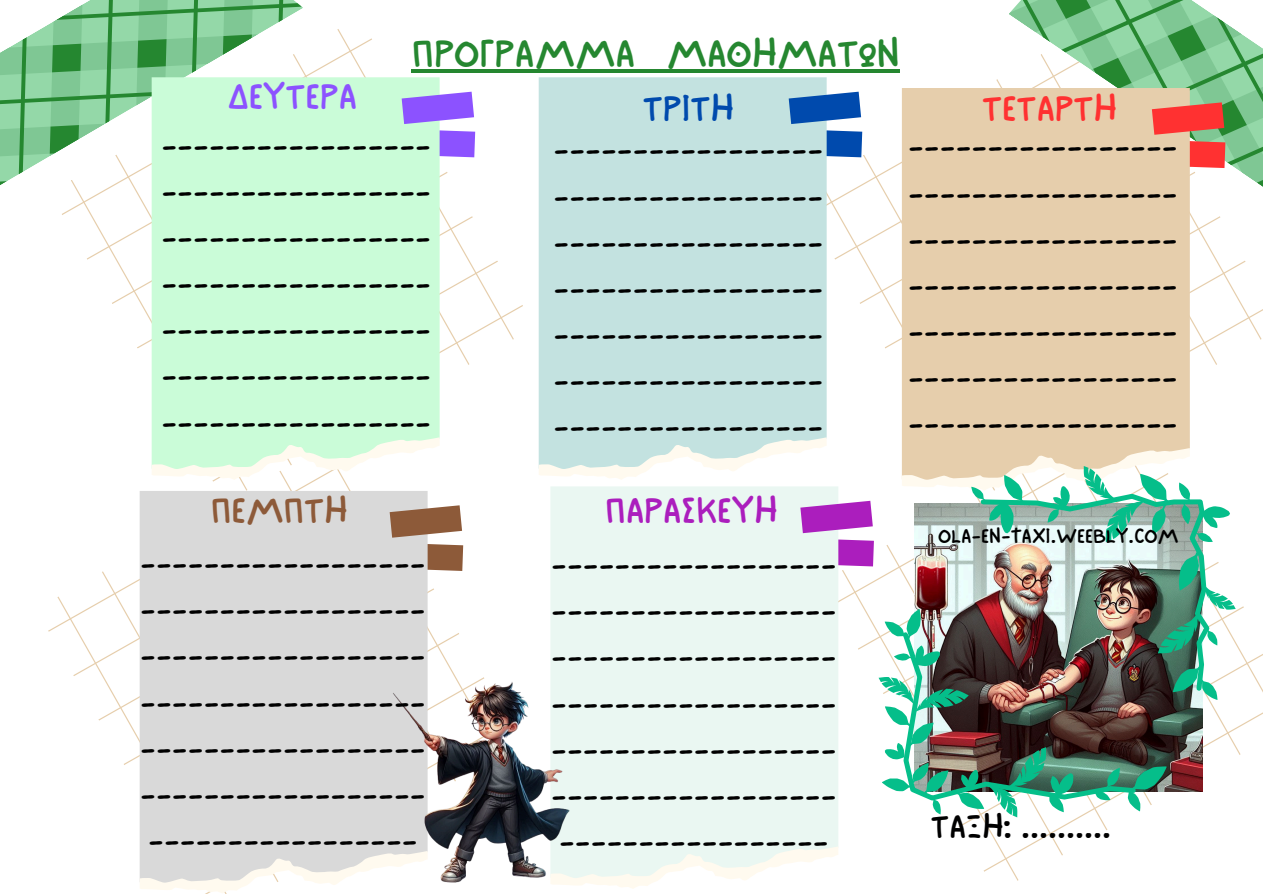
<style>
.page{position:relative;width:1263px;height:894px;background:#fff}
.page>*{position:absolute;margin:0;border:0;box-sizing:border-box;transform-origin:0 0}
.t1{font:41.85px "NF One Little Font Regular";color:#258730}
.t2{font:39px "NF One Little Font Regular";color:#ab1ebd}
.t3{font:39px "NF One Little Font Regular";color:#ff3131}
.t4{font:39px "NF One Little Font Regular";color:#8c52ff}
.t5{font:39px "NF One Little Font Regular";color:#8d5a39}
.t6{font:39px "NF One Little Font Regular";color:#004aad}
.t7{font:35.55px "NF One Little Font Regular";color:#000}
.t8{font:33.6px/46.2px "NF One Little Font Regular";color:#000;text-align:justify}
.t9{font:21.75px "NF One Little Font Regular";color:#000}
</style>
<div class="page">
<svg style="left:983px;top:827px;width:125px;height:44px"></svg>
<svg style="left:958px;top:654px;width:305px;height:173px"></svg>
<svg style="left:1236px;top:606px;width:8px;height:176px"></svg>
<svg style="left:809px;top:72px;width:193px;height:143px"></svg>
<svg style="left:1009px;top:0;width:254px;height:225px"></svg>
<div style="left:902px;top:88px;width:305px;height:349px;background:#e6ceac"></div>
<svg style="left:1152px;top:102px;width:73px;height:66px;background:#e77463"></svg>
<svg style="left:98px;top:676px;width:42px;height:44px"></svg>
<svg style="left:73px;top:631px;width:67px;height:45px"></svg>
<svg style="left:48px;top:481px;width:303px;height:150px"></svg>
<svg style="left:0;top:0;width:303px;height:185px"></svg>
<div style="left:539px;top:77px;width:305px;height:360px;background:#c3e2e0"></div>
<svg style="left:789px;top:92px;width:73px;height:65px;background:#5a8ec6"></svg>
<hr style="left:412px;top:69px;width:223px;height:3px;background:#258730">
<hr style="left:635px;top:69px;width:31px;height:3px;background:#258730">
<hr style="left:666px;top:69px;width:234px;height:3px;background:#258730">
<svg style="left:71px;top:259px;width:177px;height:232px"></svg>
<svg style="left:112px;top:259px;width:40px;height:45px"></svg>
<svg style="left:87px;top:215px;width:65px;height:44px"></svg>
<svg style="left:61px;top:38px;width:311px;height:177px"></svg>
<div style="left:152px;top:77px;width:305px;height:360px;background:#cafcd8"></div>
<svg style="left:402px;top:92px;width:73px;height:65px;background:#ac9bf2"></svg>
<svg style="left:152px;top:437px;width:288px;height:42px"></svg>
<div style="left:140px;top:491px;width:305px;height:359px;background:#d9d9d9"></div>
<svg style="left:390px;top:505px;width:73px;height:65px;background:#b29582"></svg>
<svg style="left:140px;top:850px;width:239px;height:43px"></svg>
<div style="left:597px;top:817px;width:241px;height:29px;background:#eaf7f2"></div>
<svg style="left:597px;top:846px;width:241px;height:42px"></svg>
<img style="left:379px;top:670px;width:218px;height:215px">
<img style="left:539px;top:437px;width:697px;height:380px">
<p class="t4" style="left:228px;top:73px;width:130px">ΔΕΥΤΕΡΑ</p>
<p class="t1" style="left:412px;top:28px;width:489px">ΠΡΟΓΡΑΜΜΑ ΜΑΘΗΜΑΤΩΝ</p>
<p class="t6" style="left:643px;top:85px;width:93px">ΤΡΙΤΗ</p>
<p class="t3" style="left:982px;top:85px;width:136px">ΤΕΤΑΡΤΗ</p>
<h1 class="t8" style="left:161px;top:111px;width:271px">_________________ _________________ _________________ _________________ _________________ _________________ _________________</h1>
<p class="t5" style="left:211px;top:486px;width:138px">ΠΕΜΠΤΗ</p>
<h1 class="t8" style="left:140px;top:529px;width:287px">__________________ __________________ __________________ __________________ __________________ __________________ _________________</h1>
<p class="t8" style="left:553px;top:116px;width:271px">_________________ _________________ _________________ _________________ _________________ _________________ _________________</p>
<h1 class="t8" style="left:908px;top:113px;width:271px">_________________ _________________ _________________ _________________ _________________ _________________ _________________</h1>
<p class="t2" style="left:605px;top:486px;width:174px">ΠΑΡΑΣΚΕΥΗ</p>
<h1 class="t8" style="left:551px;top:530px;width:287px">__________________ __________________ __________________ __________________ __________________ __________________ _________________</h1>
<p class="t9" style="left:938px;top:522px;width:242px">OLA-EN-TAXI.WEEBLY.COM</p>
<p class="t7" style="left:931px;top:804px;width:182px">ΤΑΞΗ: ..........</p>
</div>
